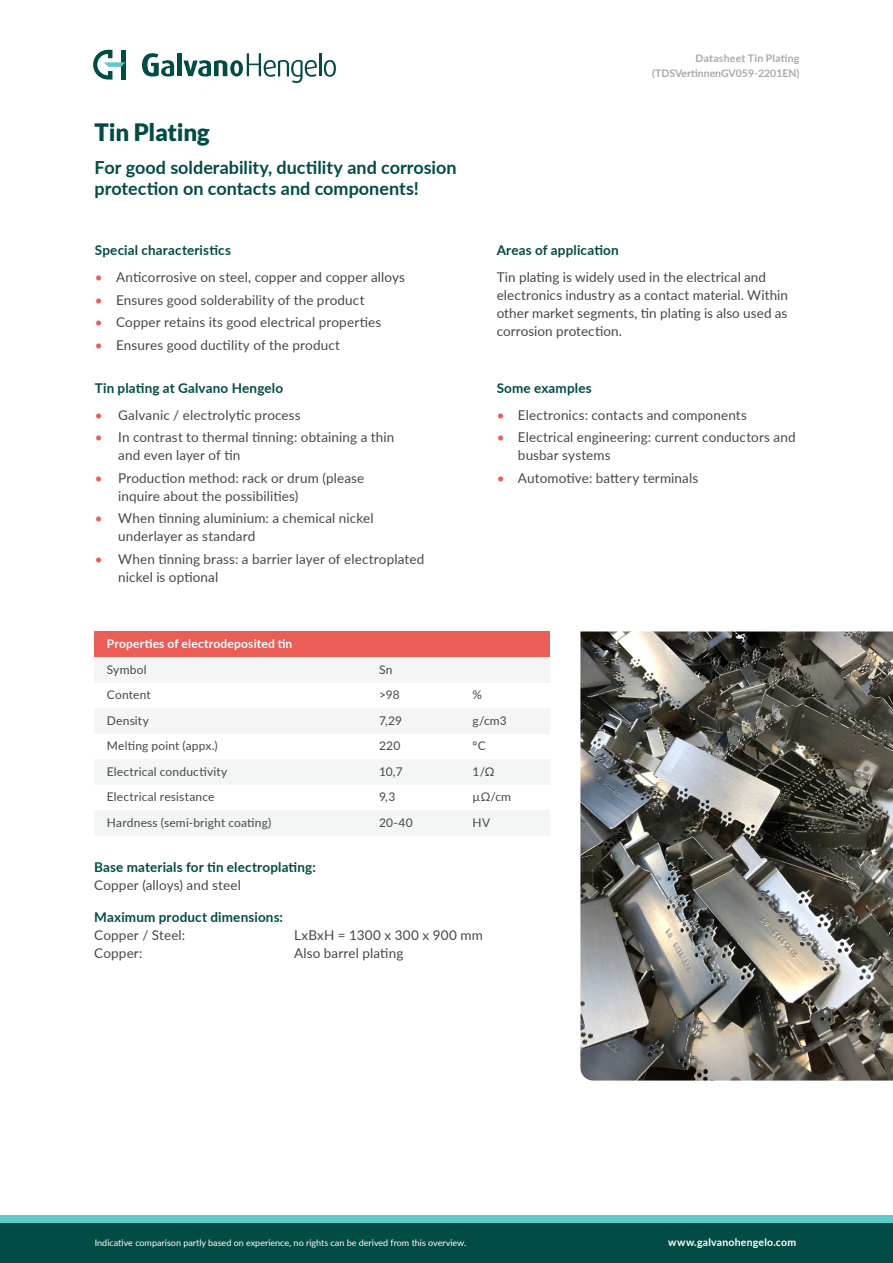
<style>
.page{position:relative;width:893px;height:1263px;background:#fff}
.page>*{position:absolute;margin:0;border:0;box-sizing:border-box;transform-origin:0 0}
.t1{font:900 24px "Lato";letter-spacing:-.015em;color:#024c45}
.t2{font:700 18px/21px "Lato";color:#024c45}
.t3{font:13.5px/18px "Lato";letter-spacing:.01em;color:#47474a}
.t4{font:700 13.5px "Lato";letter-spacing:.01em;color:#024c45}
.t5{font:12px "Lato";letter-spacing:.015em;color:#47474a}
.t6{font:700 12px "Lato";letter-spacing:.015em;color:#fff}
.t7{font:700 10.5px/15px "Lato";color:#aba7a9;text-align:right}
.t8{font:700 10.5px "Lato";letter-spacing:.02em;color:#fff}
.t9{font:9px "Lato";color:#fff}
.s1{color:#eb5e57}
</style>
<div class="page">
<div style="left:0;top:1222px;width:893px;height:41px;background:#024c45"></div>
<div style="left:0;top:1215px;width:893px;height:8px;background:#5fcac9"></div>
<div style="left:177px;top:53px;width:5px;height:23px;background:#024c45"></div>
<svg style="left:142px;top:53px;width:32px;height:24px"></svg>
<hr style="left:319px;top:53px;width:2px;height:23px;background:#024c45">
<svg style="left:183px;top:53px;width:134px;height:30px"></svg>
<svg style="left:324px;top:60px;width:12px;height:17px"></svg>
<svg style="left:93px;top:50px;width:32px;height:30px"></svg>
<div style="left:94px;top:810px;width:455px;height:25px;background:#f3f6f4"></div>
<div style="left:94px;top:759px;width:455px;height:25px;background:#f3f6f4"></div>
<div style="left:94px;top:708px;width:455px;height:25px;background:#f3f6f4"></div>
<div style="left:94px;top:631px;width:455px;height:26px;background:#eb5e57"></div>
<div style="left:94px;top:657px;width:455px;height:25px;background:#f3f6f4"></div>
<img style="left:580px;top:631px;width:313px;height:449px">
<h1 class="t1" style="left:95px;top:118px;width:117px">Tin Plating</h1>
<h2 class="t2" style="left:95px;top:156px;width:363px">For good solderability, ductility and corrosion protection on contacts and components!</h2>
<p class="t4" style="left:95px;top:241px;width:138px">Special characteristics</p>
<p class="t3" style="left:95px;top:268px;width:312px"><span class="s1">•</span> Anticorrosive on steel, copper and copper alloys</p>
<p class="t3" style="left:95px;top:290px;width:271px"><span class="s1">•</span> Ensures good solderability of the product</p>
<p class="t3" style="left:95px;top:313px;width:288px"><span class="s1">•</span> Copper retains its good electrical properties</p>
<p class="t3" style="left:95px;top:335px;width:247px"><span class="s1">•</span> Ensures good ductility of the product</p>
<p class="t4" style="left:95px;top:378px;width:190px">Tin plating at Galvano Hengelo</p>
<p class="t3" style="left:95px;top:405px;width:207px"><span class="s1">•</span> Galvanic / electrolytic process</p>
<p class="t3" style="left:118px;top:427px;width:278px;text-indent:-23px"><span class="s1">•</span> In contrast to thermal tinning: obtaining a thin and even layer of tin</p>
<p class="t3" style="left:118px;top:468px;width:248px;text-indent:-23px"><span class="s1">•</span> Production method: rack or drum (please inquire about the possibilities)</p>
<p class="t3" style="left:118px;top:508px;width:257px;text-indent:-23px"><span class="s1">•</span> When tinning aluminium: a chemical nickel underlayer as standard</p>
<p class="t3" style="left:118px;top:549px;width:308px;text-indent:-23px"><span class="s1">•</span> When tinning brass: a barrier layer of electroplated nickel is optional</p>
<p class="t7" style="left:652px;top:51px;width:149px">Datasheet Tin Plating (TDSVertinnenGV059-2201EN)</p>
<p class="t4" style="left:497px;top:241px;width:124px">Areas of application</p>
<p class="t3" style="left:497px;top:268px;width:293px">Tin plating is widely used in the electrical and electronics industry as a contact material. Within other market segments, tin plating is also used as corrosion protection.</p>
<p class="t4" style="left:497px;top:378px;width:97px">Some examples</p>
<p class="t3" style="left:497px;top:405px;width:252px"><span class="s1">•</span> Electronics: contacts and components</p>
<p class="t3" style="left:518px;top:427px;width:279px;text-indent:-21px"><span class="s1">•</span> Electrical engineering: current conductors and busbar systems</p>
<p class="t3" style="left:497px;top:468px;width:203px"><span class="s1">•</span> Automotive: battery terminals</p>
<p class="t6" style="left:107px;top:635px;width:187px">Properties of electrodeposited tin</p>
<p class="t5" style="left:107px;top:661px;width:41px">Symbol</p>
<p class="t5" style="left:379px;top:661px;width:15px">Sn</p>
<p class="t5" style="left:107px;top:686px;width:45px">Content</p>
<p class="t5" style="left:379px;top:686px;width:22px">&gt;98</p>
<p class="t5" style="left:473px;top:686px;width:11px">%</p>
<p class="t5" style="left:107px;top:712px;width:43px">Density</p>
<p class="t5" style="left:379px;top:712px;width:25px">7,29</p>
<p class="t5" style="left:473px;top:712px;width:36px">g/cm3</p>
<p class="t5" style="left:107px;top:737px;width:112px">Melting point (appx.)</p>
<p class="t5" style="left:379px;top:737px;width:23px">220</p>
<p class="t5" style="left:473px;top:737px;width:15px">ºC</p>
<p class="t5" style="left:107px;top:763px;width:122px">Electrical conductivity</p>
<p class="t5" style="left:379px;top:763px;width:25px">10,7</p>
<p class="t5" style="left:473px;top:763px;width:23px">1/Ω</p>
<p class="t5" style="left:107px;top:788px;width:109px">Electrical resistance</p>
<p class="t5" style="left:379px;top:788px;width:18px">9,3</p>
<p class="t5" style="left:473px;top:788px;width:40px">µΩ/cm</p>
<p class="t5" style="left:107px;top:814px;width:166px">Hardness (semi-bright coating)</p>
<p class="t5" style="left:379px;top:814px;width:35px">20-40</p>
<p class="t5" style="left:473px;top:814px;width:19px">HV</p>
<p class="t4" style="left:94px;top:857px;width:223px">Base materials for tin electroplating:</p>
<p class="t3" style="left:94px;top:875px;width:148px">Copper (alloys) and steel</p>
<p class="t4" style="left:94px;top:907px;width:190px">Maximum product dimensions:</p>
<p class="t3" style="left:94px;top:925px;width:92px">Copper / Steel:</p>
<p class="t3" style="left:294px;top:925px;width:190px">LxBxH = 1300 x 300 x 900 mm</p>
<p class="t3" style="left:94px;top:943px;width:50px">Copper:</p>
<p class="t3" style="left:294px;top:943px;width:111px">Also barrel plating</p>
<p class="t9" style="left:95px;top:1237px;width:373px">Indicative comparison partly based on experience, no rights can be derived from this overview.</p>
<p class="t8" style="left:668px;top:1235px;width:129px">www.galvanohengelo.com</p>
</div>
